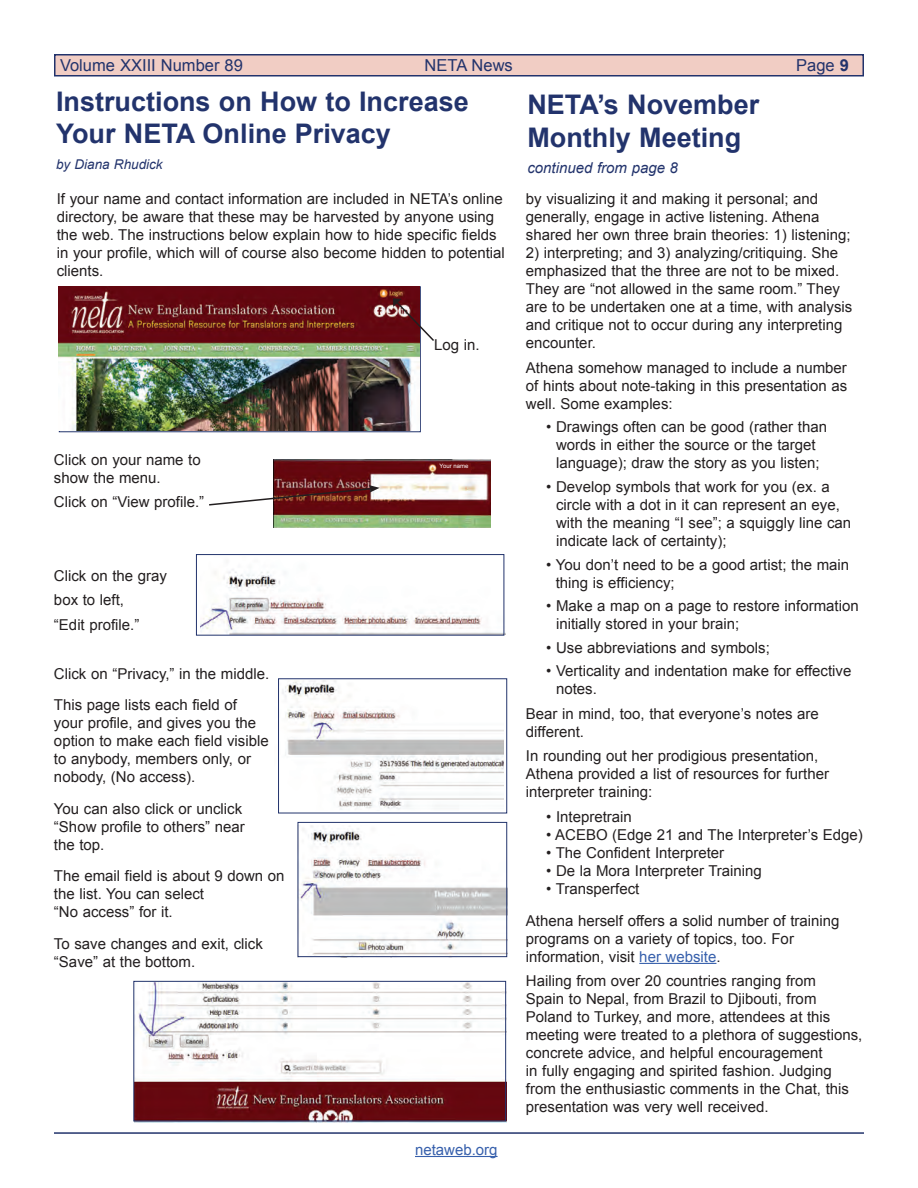
<style>
.page{position:relative;width:918px;height:1188px;background:#fff}
.page>*{position:absolute;margin:0;border:0;box-sizing:border-box;transform-origin:0 0}
.t1{font:700 27px/32.5px "Arial";color:#22336c}
.t2{font:16.5px "Arial";color:#22336c}
.t3{font:15px/18px "Arial";color:#231f20}
.t4{font:italic 15px "Arial";color:#22336c}
.t5{font:15px "Arial";color:#3760ac}
.t6{font:italic 13.5px "Arial";color:#22336c}
.t7{font:6px "Arial";color:#fff}
.s1{font-weight:700}
.s2{color:#3760ac}
</style>
<div class="page">
<div style="left:55px;top:55px;width:808px;height:21px;background:#f1cdc4"></div>
<div style="left:54px;top:54px;width:810px;height:22px;border:2px solid #22336c"></div>
<hr style="left:54px;top:1132px;width:810px;height:2px;background:#22336c">
<hr style="left:415px;top:1156px;width:83px;height:1px;background:#3760ac">
<img style="left:282px;top:681px;width:222px;height:129px">
<img style="left:300px;top:826px;width:205px;height:129px">
<img style="left:200px;top:557px;width:306px;height:78px">
<div style="left:196px;top:554px;width:308px;height:82px;border:1px solid #22336c"></div>
<div style="left:278px;top:678px;width:229px;height:135px;border:1px solid #22336c"></div>
<div style="left:298px;top:822px;width:209px;height:135px;border:1px solid #22336c"></div>
<img style="left:135px;top:983px;width:372px;height:139px">
<div style="left:133px;top:981px;width:373px;height:140px;border:1px solid #22336c"></div>
<img style="left:59px;top:286px;width:361px;height:144px">
<svg style="left:393px;top:298px;width:41px;height:45px"></svg>
<img style="left:273px;top:459px;width:217px;height:68px">
<svg style="left:209px;top:485px;width:171px;height:21px"></svg>
<div style="left:437px;top:463px;width:34px;height:10px;background:#700d0f"></div>
<hr style="left:639px;top:963px;width:77px;height:1px;background:#3760ac">
<p class="t2" style="left:60px;top:55px;width:184px">Volume XXIII Number 89</p>
<p class="t2" style="left:425px;top:55px;width:90px">NETA News</p>
<p class="t2" style="left:796px;top:55px;width:54px">Page <span class="s1">9</span></p>
<h1 class="t1" style="left:56px;top:86px;width:414px">Instructions on How to Increase<br>Your NETA Online Privacy</h1>
<p class="t6" style="left:56px;top:156px;width:108px">by Diana Rhudick</p>
<p class="t3" style="left:57px;top:190px;width:450px">If your name and contact information are included in NETA’s online directory, be aware that these may be harvested by anyone using the web. The instructions below explain how to hide specific fields in your profile, which will of course also become hidden to potential clients.</p>
<p class="t3" style="left:54px;top:451px;width:148px">Click on your name to show the menu.</p>
<p class="t3" style="left:54px;top:493px;width:152px">Click on “View profile.”</p>
<p class="t3" style="left:54px;top:563px;width:114px;line-height:24.5px">Click on the gray box to left,<br>“Edit profile.”</p>
<p class="t3" style="left:54px;top:658px;width:217px;line-height:31.5px">Click on “Privacy,” in the middle.<br>This page lists each field of</p>
<p class="t3" style="left:54px;top:714px;width:216px">your profile, and gives you the option to make each field visible to anybody, members only, or nobody, (No access).</p>
<p class="t3" style="left:54px;top:799px;width:192px">You can also click or unclick “Show profile to others” near the top.</p>
<p class="t3" style="left:54px;top:867px;width:232px">The email field is about 9 down on the list. You can select<br>“No access” for it.</p>
<p class="t3" style="left:54px;top:934px;width:210px">To save changes and exit, click “Save” at the bottom.</p>
<p class="t3" style="left:434px;top:336px;width:47px">Log in.</p>
<p class="t7" style="left:440px;top:462px;width:30px">Your name</p>
<p class="t5" style="left:415px;top:1140px;width:84px">netaweb.org</p>
<h1 class="t1" style="left:527px;top:89px;width:233px">NETA’s November<br>Monthly Meeting</h1>
<p class="t4" style="left:527px;top:158px;width:152px">continued from page 8</p>
<p class="t3" style="left:526px;top:190px;width:326px">by visualizing it and making it personal; and generally, engage in active listening. Athena shared her own three brain theories: 1) listening;</p>
<p class="t3" style="left:526px;top:244px;width:328px">2) interpreting; and 3) analyzing/critiquing. She emphasized that the three are not to be mixed.<br>They are “not allowed in the same room.” They are to be undertaken one at a time, with analysis and critique not to occur during any interpreting encounter.</p>
<p class="t3" style="left:526px;top:359px;width:323px;text-align:justify">Athena somehow managed to include a number of hints about note-taking in this presentation as well. Some examples:</p>
<p class="t3" style="left:546px;top:418px;width:282px;text-align:center">• Drawings often can be good (rather than words in either the source or the target language); draw the story as you listen;</p>
<p class="t3" style="left:556px;top:478px;width:297px;text-indent:-10px">• Develop symbols that work for you (ex. a circle with a dot in it can represent an eye, with the meaning “I see”; a squiggly line can indicate lack of certainty);</p>
<p class="t3" style="left:556px;top:555px;width:295px;text-indent:-10px">• You don’t need to be a good artist; the main thing is efficiency;</p>
<p class="t3" style="left:556px;top:597px;width:304px;text-indent:-10px">• Make a map on a page to restore information initially stored in your brain;</p>
<p class="t3" style="left:546px;top:639px;width:225px">• Use abbreviations and symbols;</p>
<p class="t3" style="left:556px;top:662px;width:297px;text-indent:-10px">• Verticality and indentation make for effective notes.</p>
<p class="t3" style="left:526px;top:705px;width:294px">Bear in mind, too, that everyone’s notes are different.</p>
<p class="t3" style="left:526px;top:747px;width:305px">In rounding out her prodigious presentation,<br>Athena provided a list of resources for further interpreter training:</p>
<p class="t3" style="left:546px;top:808px;width:87px">• Intepretrain</p>
<p class="t3" style="left:546px;top:826px;width:318px">• ACEBO (Edge 21 and The Interpreter’s Edge)</p>
<p class="t3" style="left:546px;top:844px;width:179px">• The Confident Interpreter</p>
<p class="t3" style="left:546px;top:862px;width:217px">• De la Mora Interpreter Training</p>
<p class="t3" style="left:526px;top:873px;width:315px;line-height:31.5px;text-indent:20px">• Transperfect<br>Athena herself offers a solid number of training</p>
<p class="t3" style="left:526px;top:930px;width:270px">programs on a variety of topics, too. For information, visit <span class="s2">her website</span>.</p>
<p class="t3" style="left:526px;top:972px;width:338px">Hailing from over 20 countries ranging from<br>Spain to Nepal, from Brazil to Djibouti, from Poland to Turkey, and more, attendees at this meeting were treated to a plethora of suggestions, concrete advice, and helpful encouragement<br>in fully engaging and spirited fashion. Judging from the enthusiastic comments in the Chat, this presentation was very well received.</p>
</div>
